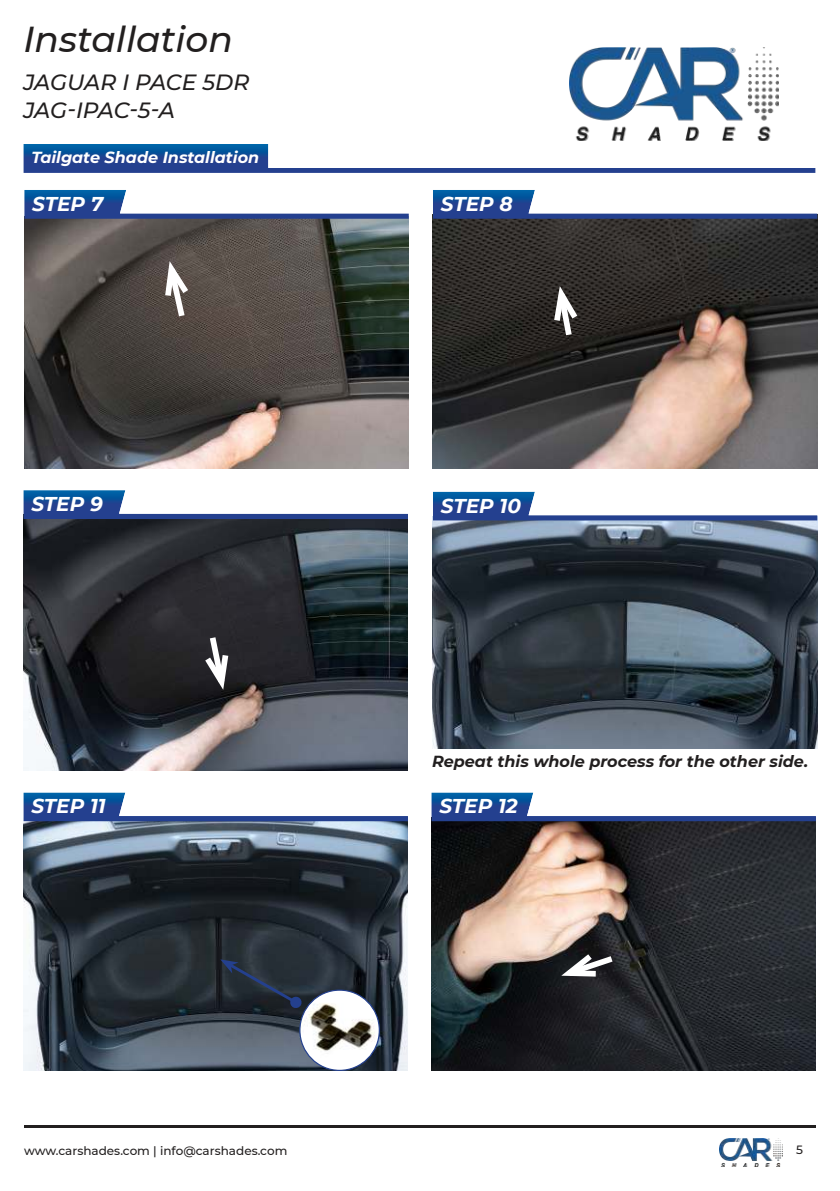
<style>
.page{position:relative;width:840px;height:1191px;background:#fff}
.page>*{position:absolute;margin:0;border:0;box-sizing:border-box;transform-origin:0 0}
.t1{font:italic 500 36px "Montserrat";color:#221f1f}
.t2{font:italic 500 22px/28px "Montserrat";letter-spacing:-.01em;color:#221f1f}
.t3{font:italic 700 20px "Montserrat";color:#fff}
.t4{font:italic 700 16px "Montserrat";color:#221f1f}
.t5{font:italic 700 16px "Montserrat";color:#fff}
.t6{font:500 12px "Montserrat";color:#221f1f}
</style>
<div class="page">
<img style="left:569px;top:47px;width:208px;height:94px">
<img style="left:23px;top:144px;width:792px;height:29px">
<hr style="left:24px;top:1126px;width:791px;height:2px;background:#221f1f">
<img style="left:719px;top:1138px;width:63px;height:28px">
<img style="left:432px;top:219px;width:385px;height:249px">
<img style="left:23px;top:519px;width:385px;height:251px">
<img style="left:23px;top:821px;width:385px;height:250px">
<img style="left:431px;top:821px;width:384px;height:250px">
<img style="left:432px;top:190px;width:385px;height:29px">
<img style="left:23px;top:490px;width:385px;height:29px">
<img style="left:23px;top:792px;width:385px;height:29px">
<img style="left:431px;top:792px;width:384px;height:29px">
<img style="left:24px;top:219px;width:384px;height:249px">
<img style="left:24px;top:190px;width:384px;height:29px">
<img style="left:432px;top:520px;width:385px;height:228px">
<img style="left:432px;top:491px;width:385px;height:29px">
<svg style="left:200px;top:631px;width:32px;height:67px"></svg>
<svg style="left:161px;top:253px;width:32px;height:69px"></svg>
<svg style="left:550px;top:278px;width:32px;height:63px"></svg>
<img style="left:300px;top:990px;width:79px;height:80px;border-radius:40px">
<div style="left:299px;top:989px;width:81px;height:82px;border:1px solid #24408e;border-radius:50%"></div>
<svg style="left:220px;top:959px;width:82px;height:49px;background:#242e3c"></svg>
<svg style="left:553px;top:948px;width:65px;height:32px"></svg>
<h1 class="t1" style="left:23px;top:19px;width:211px">Installation</h1>
<h2 class="t2" style="left:23px;top:68px;width:227px">JAGUAR I PACE 5DR<br>JAG-IPAC-5-A</h2>
<p class="t5" style="left:31px;top:150px;width:229px">Tailgate Shade Installation</p>
<p class="t3" style="left:32px;top:195px;width:73px">STEP 7</p>
<p class="t3" style="left:31px;top:495px;width:73px">STEP 9</p>
<p class="t3" style="left:440px;top:195px;width:73px">STEP 8</p>
<p class="t3" style="left:440px;top:497px;width:82px">STEP 10</p>
<p class="t4" style="left:432px;top:755px;width:377px">Repeat this whole process for the other side.</p>
<p class="t3" style="left:31px;top:797px;width:76px">STEP 11</p>
<p class="t3" style="left:439px;top:797px;width:80px">STEP 12</p>
<p class="t6" style="left:24px;top:1145px;width:265px">www.carshades.com | info@carshades.com</p>
<p class="t6" style="left:795px;top:1145px;width:8px">5</p>
</div>
